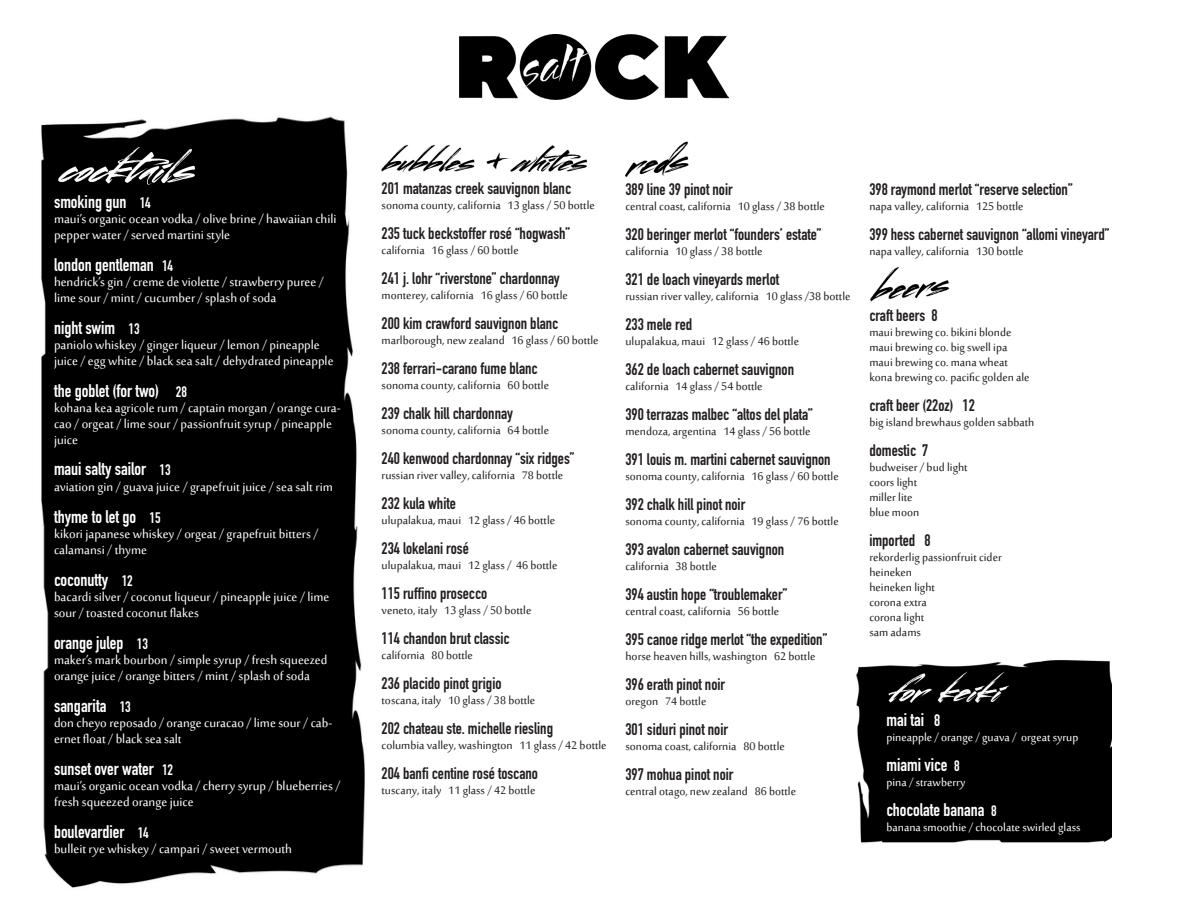
<style>
.page{position:relative;width:1188px;height:918px;background:#fff}
.page>*{position:absolute;margin:0;border:0;box-sizing:border-box;transform-origin:0 0}
.t1{font:700 18px "DIN Condensed";color:#fff}
.t2{font:700 16.5px "DIN Condensed";color:#231f20}
.t3{font:16.5px/15.8px "Sakkal Majalla";color:#fff}
.t4{font:15px "Sakkal Majalla";color:#231f20}
.t5{font:15px "Sakkal Majalla";color:#fff}
.s1{font-size:15px}
.s2{font-size:16.5px}
</style>
<div class="page">
<img style="left:42px;top:525px;width:323px;height:363px">
<div style="left:41px;top:116px;width:316px;height:409px;background:#000"></div>
<img style="left:460px;top:34px;width:268px;height:66px">
<div style="left:856px;top:660px;width:256px;height:183px;background:#000"></div>
<img style="left:54px;top:148px;width:144px;height:45px">
<img style="left:382px;top:144px;width:205px;height:29px">
<img style="left:625px;top:141px;width:64px;height:36px">
<img style="left:870px;top:267px;width:80px;height:35px">
<img style="left:886px;top:669px;width:123px;height:38px">
<p class="t1" style="left:54px;top:189px;width:98px">smoking gun <span class="s1">14</span></p>
<p class="t3" style="left:54px;top:212px;width:284px">maui’s organic ocean vodka / olive brine / hawaiian chili pepper water / served martini style</p>
<p class="t1" style="left:54px;top:252px;width:121px">london gentleman <span class="s1">14</span></p>
<p class="t3" style="left:54px;top:275px;width:271px">hendrick’s gin / creme de violette / strawberry puree / lime sour / mint / cucumber / splash of soda</p>
<p class="t1" style="left:54px;top:315px;width:87px">night swim <span class="s1">13</span></p>
<p class="t3" style="left:54px;top:338px;width:281px">paniolo whiskey / ginger liqueur / lemon / pineapple juice / egg white / black sea salt / dehydrated pineapple</p>
<p class="t1" style="left:54px;top:378px;width:135px">the goblet (for two) <span class="s1">28</span></p>
<p class="t3" style="left:54px;top:401px;width:288px">kohana kea agricole rum / captain morgan / orange cura&shy;cao / orgeat / lime sour / passionfruit syrup / pineapple juice</p>
<p class="t1" style="left:54px;top:457px;width:118px">maui salty sailor <span class="s1">13</span></p>
<p class="t3" style="left:54px;top:480px;width:280px">aviation gin / guava juice / grapefruit juice / sea salt rim</p>
<p class="t1" style="left:54px;top:504px;width:108px">thyme to let go <span class="s1">15</span></p>
<p class="t3" style="left:54px;top:527px;width:266px">kikori japanese whiskey / orgeat / grapefruit bitters / calamansi / thyme</p>
<p class="t1" style="left:54px;top:567px;width:80px">coconutty <span class="s1">12</span></p>
<p class="t3" style="left:54px;top:590px;width:277px">bacardi silver / coconut liqueur / pineapple juice / lime sour / toasted coconut flakes</p>
<p class="t1" style="left:54px;top:630px;width:96px">orange julep <span class="s1">13</span></p>
<p class="t3" style="left:54px;top:653px;width:275px">maker’s mark bourbon / simple syrup / fresh squeezed orange juice / orange bitters / mint / splash of soda</p>
<p class="t1" style="left:54px;top:693px;width:78px">sangarita <span class="s1">13</span></p>
<p class="t3" style="left:54px;top:716px;width:280px">don cheyo reposado / orange curacao / lime sour / cab&shy;ernet float / black sea salt</p>
<p class="t1" style="left:54px;top:756px;width:121px">sunset over water <span class="s1">12</span></p>
<p class="t3" style="left:54px;top:779px;width:288px">maui’s organic ocean vodka / cherry syrup / blueberries / fresh squeezed orange juice</p>
<p class="t1" style="left:54px;top:819px;width:96px">boulevardier <span class="s1">14</span></p>
<p class="t3" style="left:54px;top:842px;width:239px">bulleit rye whiskey / campari / sweet vermouth</p>
<p class="t2" style="left:382px;top:177px;width:191px">201 matanzas creek sauvignon blanc</p>
<p class="t4" style="left:382px;top:197px;width:215px">sonoma county, california 13 glass / 50 bottle</p>
<p class="t2" style="left:382px;top:222px;width:190px">235 tuck beckstoffer rosé “hogwash”</p>
<p class="t4" style="left:382px;top:242px;width:139px">california 16 glass / 60 bottle</p>
<p class="t2" style="left:382px;top:267px;width:180px">241 j. lohr “riverstone” chardonnay</p>
<p class="t4" style="left:382px;top:287px;width:188px">monterey, california 16 glass / 60 bottle</p>
<p class="t2" style="left:382px;top:312px;width:178px">200 kim crawford sauvignon blanc</p>
<p class="t4" style="left:382px;top:332px;width:219px">marlborough, new zealand 16 glass / 60 bottle</p>
<p class="t2" style="left:382px;top:357px;width:158px">238 ferrari-carano fume blanc</p>
<p class="t4" style="left:382px;top:377px;width:169px">sonoma county, california 60 bottle</p>
<p class="t2" style="left:382px;top:402px;width:133px">239 chalk hill chardonnay</p>
<p class="t4" style="left:382px;top:422px;width:169px">sonoma county, california 64 bottle</p>
<p class="t2" style="left:382px;top:447px;width:194px">240 kenwood chardonnay “six ridges”</p>
<p class="t4" style="left:382px;top:467px;width:183px">russian river valley, california 78 bottle</p>
<p class="t2" style="left:382px;top:492px;width:76px">232 kula white</p>
<p class="t4" style="left:382px;top:512px;width:175px">ulupalakua, maui 12 glass / 46 bottle</p>
<p class="t2" style="left:382px;top:537px;width:89px">234 lokelani rosé</p>
<p class="t4" style="left:382px;top:557px;width:177px">ulupalakua, maui 12 glass / 46 bottle</p>
<p class="t2" style="left:382px;top:582px;width:107px">115 ruffino prosecco</p>
<p class="t4" style="left:382px;top:602px;width:151px">veneto, italy 13 glass / 50 bottle</p>
<p class="t2" style="left:382px;top:627px;width:130px">114 chandon brut classic</p>
<p class="t4" style="left:382px;top:647px;width:93px">california 80 bottle</p>
<p class="t2" style="left:382px;top:672px;width:121px">236 placido pinot grigio</p>
<p class="t4" style="left:382px;top:692px;width:155px">toscana, italy 10 glass / 38 bottle</p>
<p class="t2" style="left:382px;top:717px;width:173px">202 chateau ste. michelle riesling</p>
<p class="t4" style="left:382px;top:737px;width:227px">columbia valley, washington 11 glass / 42 bottle</p>
<p class="t2" style="left:382px;top:762px;width:158px">204 banfi centine rosé toscano</p>
<p class="t4" style="left:382px;top:782px;width:155px">tuscany, italy 11 glass / 42 bottle</p>
<p class="t2" style="left:625px;top:178px;width:109px">389 line 39 pinot noir</p>
<p class="t4" style="left:625px;top:198px;width:201px">central coast, california 10 glass / 38 bottle</p>
<p class="t2" style="left:625px;top:223px;width:198px">320 beringer merlot “founders’ estate”</p>
<p class="t4" style="left:625px;top:243px;width:139px">california 10 glass / 38 bottle</p>
<p class="t2" style="left:625px;top:268px;width:155px">321 de loach vineyards merlot</p>
<p class="t4" style="left:625px;top:288px;width:227px">russian river valley, california 10 glass /38 bottle</p>
<p class="t2" style="left:625px;top:313px;width:68px">233 mele red</p>
<p class="t4" style="left:625px;top:333px;width:175px">ulupalakua, maui 12 glass / 46 bottle</p>
<p class="t2" style="left:625px;top:358px;width:170px">362 de loach cabernet sauvignon</p>
<p class="t4" style="left:625px;top:378px;width:139px">california 14 glass / 54 bottle</p>
<p class="t2" style="left:625px;top:403px;width:189px">390 terrazas malbec “altos del plata”</p>
<p class="t4" style="left:625px;top:423px;width:187px">mendoza, argentina 14 glass / 56 bottle</p>
<p class="t2" style="left:625px;top:448px;width:207px">391 louis m. martini cabernet sauvignon</p>
<p class="t4" style="left:625px;top:468px;width:215px">sonoma county, california 16 glass / 60 bottle</p>
<p class="t2" style="left:625px;top:493px;width:121px">392 chalk hill pinot noir</p>
<p class="t4" style="left:625px;top:513px;width:215px">sonoma county, california 19 glass / 76 bottle</p>
<p class="t2" style="left:625px;top:538px;width:160px">393 avalon cabernet sauvignon</p>
<p class="t4" style="left:625px;top:558px;width:93px">california 38 bottle</p>
<p class="t2" style="left:625px;top:583px;width:163px">394 austin hope “troublemaker”</p>
<p class="t4" style="left:625px;top:603px;width:155px">central coast, california 56 bottle</p>
<p class="t2" style="left:625px;top:628px;width:203px">395 canoe ridge merlot “the expedition”</p>
<p class="t4" style="left:625px;top:648px;width:191px">horse heaven hills, washington 62 bottle</p>
<p class="t2" style="left:625px;top:673px;width:101px">396 erath pinot noir</p>
<p class="t4" style="left:625px;top:693px;width:82px">oregon 74 bottle</p>
<p class="t2" style="left:625px;top:718px;width:104px">301 siduri pinot noir</p>
<p class="t4" style="left:625px;top:738px;width:161px">sonoma coast, california 80 bottle</p>
<p class="t2" style="left:625px;top:763px;width:109px">397 mohua pinot noir</p>
<p class="t4" style="left:625px;top:783px;width:172px">central otago, new zealand 86 bottle</p>
<p class="t2" style="left:869px;top:178px;width:205px">398 raymond merlot “reserve selection”</p>
<p class="t4" style="left:869px;top:198px;width:156px">napa valley, california 125 bottle</p>
<p class="t2" style="left:869px;top:223px;width:242px">399 hess cabernet sauvignon “allomi vineyard”</p>
<p class="t4" style="left:869px;top:243px;width:156px">napa valley, california 130 bottle</p>
<p class="t2" style="left:869px;top:304px;width:70px">craft beers 8</p>
<p class="t4" style="left:869px;top:324px;width:143px">maui brewing co. bikini blonde</p>
<p class="t4" style="left:869px;top:339px;width:140px">maui brewing co. big swell ipa</p>
<p class="t4" style="left:869px;top:354px;width:140px">maui brewing co. mana wheat</p>
<p class="t4" style="left:869px;top:369px;width:162px">kona brewing co. pacific golden ale</p>
<p class="t2" style="left:869px;top:394px;width:107px">craft beer (22oz) 12</p>
<p class="t4" style="left:869px;top:414px;width:166px">big island brewhaus golden sabbath</p>
<p class="t2" style="left:869px;top:439px;width:61px">domestic 7</p>
<p class="t4" style="left:869px;top:459px;width:100px">budweiser / bud light</p>
<p class="t4" style="left:869px;top:474px;width:49px">coors light</p>
<p class="t4" style="left:869px;top:489px;width:45px">miller lite</p>
<p class="t4" style="left:869px;top:504px;width:51px">blue moon</p>
<p class="t2" style="left:869px;top:529px;width:63px">imported 8</p>
<p class="t4" style="left:869px;top:549px;width:134px">rekorderlig passionfruit cider</p>
<p class="t4" style="left:869px;top:564px;width:44px">heineken</p>
<p class="t4" style="left:869px;top:579px;width:67px">heineken light</p>
<p class="t4" style="left:869px;top:594px;width:59px">corona extra</p>
<p class="t4" style="left:869px;top:609px;width:56px">corona light</p>
<p class="t4" style="left:869px;top:624px;width:53px">sam adams</p>
<p class="t1" style="left:886px;top:707px;width:55px">mai tai <span class="s2">8</span></p>
<p class="t5" style="left:886px;top:729px;width:193px">pineapple / orange / guava / orgeat syrup</p>
<p class="t1" style="left:886px;top:752px;width:75px">miami vice <span class="s1">8</span></p>
<p class="t5" style="left:886px;top:774px;width:81px">pina / strawberry</p>
<p class="t1" style="left:886px;top:797px;width:112px">chocolate banana <span class="s1">8</span></p>
<p class="t5" style="left:886px;top:819px;width:196px">banana smoothie / chocolate swirled glass</p>
</div>
